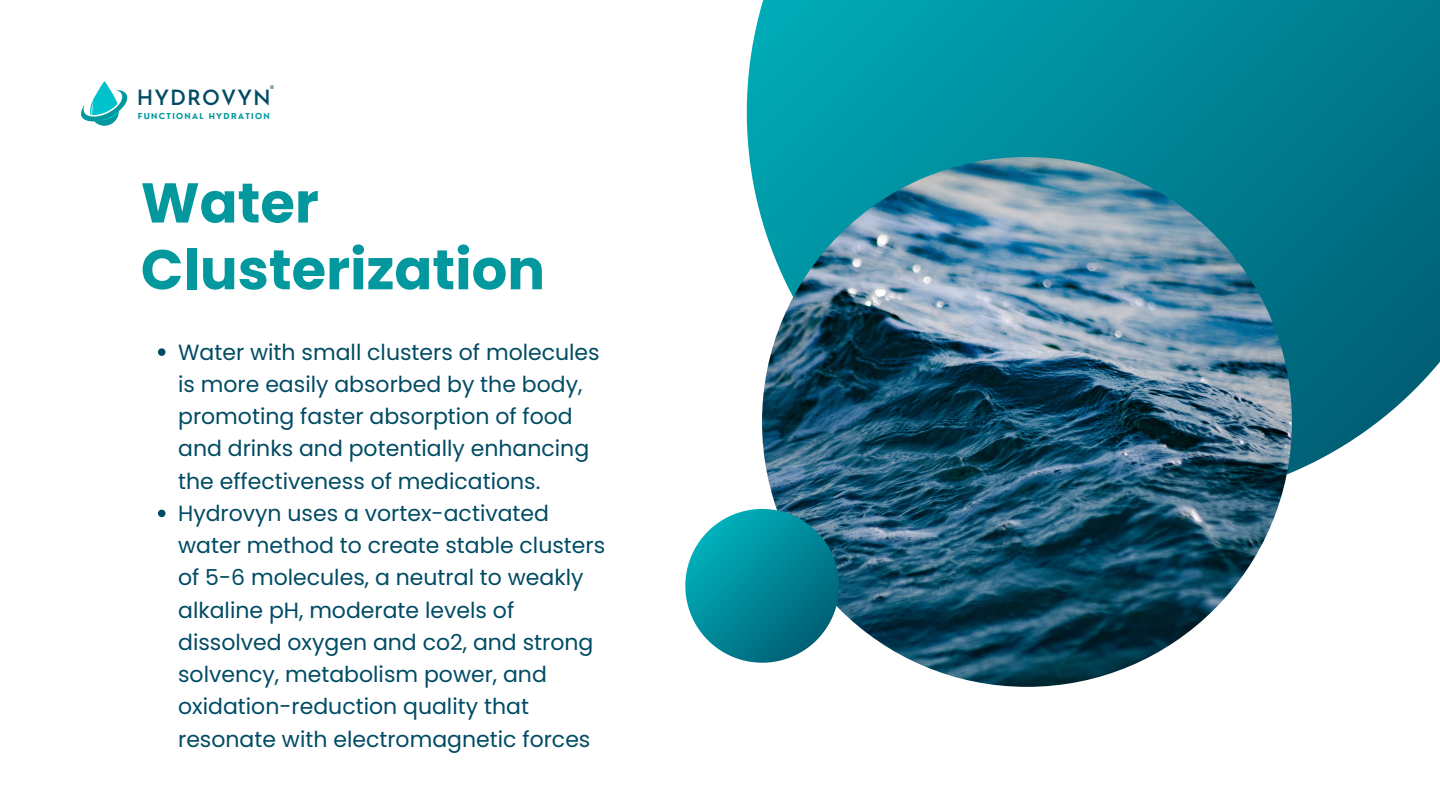
<style>
.page{position:relative;width:1440px;height:810px;background:#fff}
.page>*{position:absolute;margin:0;border:0;box-sizing:border-box;transform-origin:0 0}
.t1{font:700 56px/66.8px "Poppins";color:#03989e}
.t2{font:22px/32.2px "Poppins";color:#004b64}
.t3{font:600 20.9px "Josefin Sans";letter-spacing:.05em;color:#004b64}
.t4{font:8.9px "Nourd";color:#004b64}
.t5{font:700 8px "Nourd";letter-spacing:.165em;color:#03989e}
</style>
<div class="page">
<svg style="left:747px;top:0;width:693px;height:504px;background:#1a91a0"></svg>
<img style="left:762px;top:157px;width:530px;height:530px;border-radius:50%">
<svg style="left:685px;top:509px;width:154px;height:154px"></svg>
<svg style="left:158px;top:348px;width:7px;height:8px"></svg>
<svg style="left:158px;top:510px;width:7px;height:7px"></svg>
<svg style="left:81px;top:81px;width:46px;height:45px"></svg>
<p class="t4" style="left:270px;top:83px;width:6px">®</p>
<p class="t3" style="left:137px;top:89px;width:136px">HYDROVYN</p>
<p class="t5" style="left:138px;top:111px;width:133px">FUNCTIONAL HYDRATION</p>
<h1 class="t1" style="left:141px;top:170px;width:406px">Water<br>Clusterization</h1>
<p class="t2" style="left:178px;top:336px;width:429px">Water with small clusters of molecules is more easily absorbed by the body, promoting faster absorption of food and drinks and potentially enhancing the effectiveness of medications.<br>Hydrovyn uses a vortex-activated water method to create stable clusters of 5-6 molecules, a neutral to weakly alkaline pH, moderate levels of dissolved oxygen and co2, and strong solvency, metabolism power, and oxidation-reduction quality that resonate with electromagnetic forces</p>
</div>
